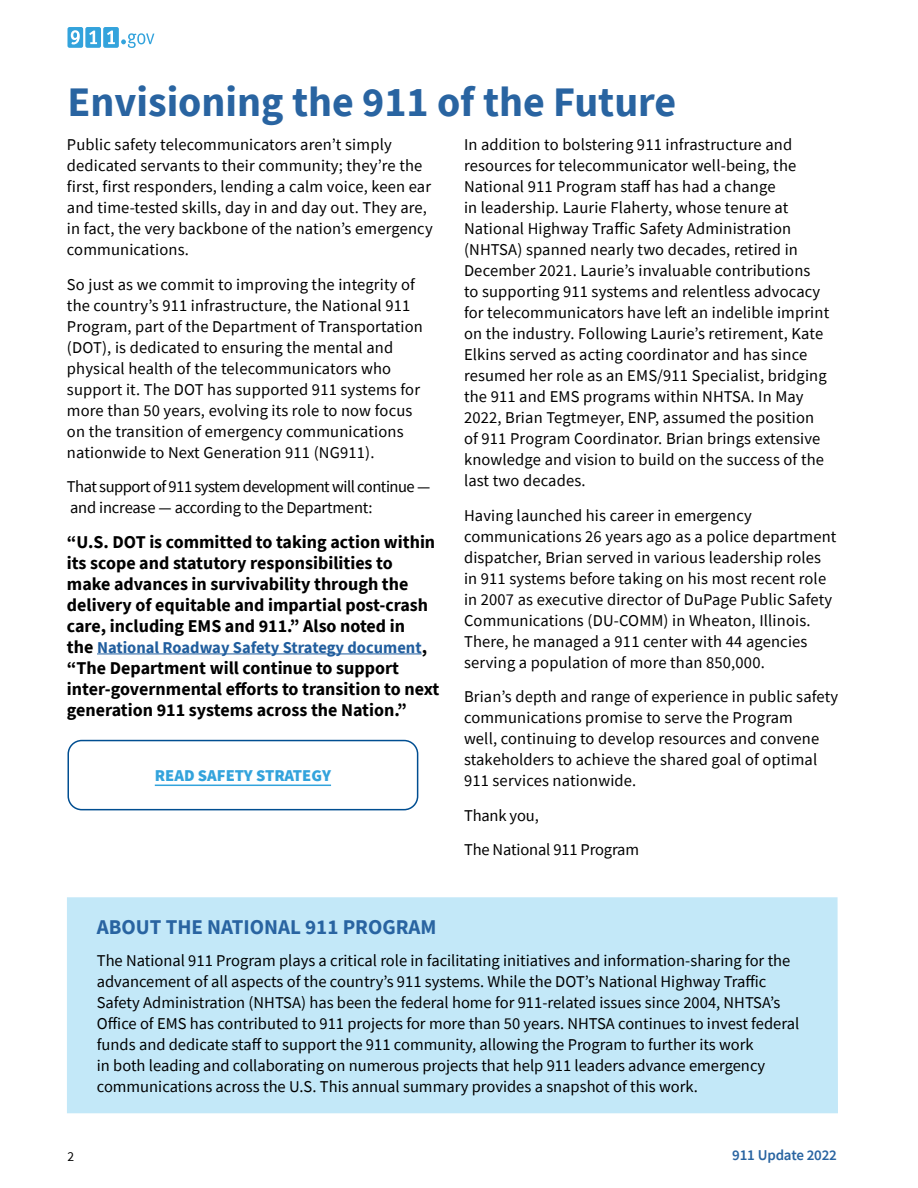
<style>
.page{position:relative;width:918px;height:1188px;background:#fff}
.page>*{position:absolute;margin:0;border:0;box-sizing:border-box;transform-origin:0 0}
.Headlines{font:700 42px "Source Sans Pro";color:#2964a1}
.t1{font:700 21px "Source Sans Pro";color:#2964a1}
.t2{font:700 18px/21px "Source Sans Pro";color:#000}
.t3{font:16.5px/21px "Source Sans Pro";letter-spacing:.01em;color:#000}
.t4{font:16.5px/21px "Source Sans Pro";letter-spacing:-.03em;color:#000}
.t5{font:700 16.5px "Source Sans Pro";color:#215e9e}
.t6{font:16.5px "Source Sans Pro";letter-spacing:-.01em;color:#000}
.Large_Button{font:900 16.5px "Source Sans Pro";color:#33a3dc}
.t7{font:600 15px "Source Sans Pro";letter-spacing:-.01em;color:#2964a1}
.t8{font:13.5px "Source Sans Pro";color:#000}
.s1{font-size:18px;color:#000}
</style>
<div class="page">
<svg style="left:67px;top:27px;width:87px;height:21px"></svg>
<div style="left:67px;top:897px;width:771px;height:216px;background:#c3e8f8"></div>
<hr style="left:97px;top:654px;width:325px;height:1px;background:#215e9e">
<hr style="left:155px;top:785px;width:176px;height:1px;background:#33a3dc">
<div style="left:68px;top:740px;width:350px;height:70px;border:2px solid #004e91;border-radius:14px"></div>
<p class="Headlines" style="left:68px;top:73px;width:610px">Envisioning the 911 of the Future</p>
<p class="t3" style="left:67px;top:134px;width:367px">Public safety telecommunicators aren’t simply dedicated servants to their community; they’re the first, first responders, lending a calm voice, keen ear and time-tested skills, day in and day out. They are, in fact, the very backbone of the nation’s emergency communications.</p>
<p class="t3" style="left:67px;top:274px;width:357px">So just as we commit to improving the integrity of the country’s 911 infrastructure, the National 911<br>Program, part of the Department of Transportation (DOT), is dedicated to ensuring the mental and physical health of the telecommunicators who support it. The DOT has supported 911 systems for more than 50 years, evolving its role to now focus on the transition of emergency communications nationwide to Next Generation 911 (NG911).</p>
<p class="t4" style="left:67px;top:476px;width:365px">That support of 911 system development will continue — and increase — according to the Department:</p>
<p class="t2" style="left:67px;top:531px;width:370px">“U.S. DOT is committed to taking action within its scope and statutory responsibilities to make advances in survivability through the delivery of equitable and impartial post-crash care, including EMS and 911.” Also noted in</p>
<p class="t5" style="left:67px;top:636px;width:362px"><span class="s1">the</span> National Roadway Safety Strategy document<span class="s1">,</span></p>
<p class="t2" style="left:67px;top:657px;width:374px">“The Department will continue to support inter-governmental efforts to transition to next generation 911 systems across the Nation.”</p>
<p class="Large_Button" style="left:155px;top:764px;width:178px">READ SAFETY STRATEGY</p>
<p class="t3" style="left:464px;top:134px;width:367px">In addition to bolstering 911 infrastructure and resources for telecommunicator well-being, the National 911 Program staff has had a change<br>in leadership. Laurie Flaherty, whose tenure at National Highway Traffic Safety Administration (NHTSA) spanned nearly two decades, retired in December 2021. Laurie’s invaluable contributions<br>to supporting 911 systems and relentless advocacy for telecommunicators have left an indelible imprint on the industry. Following Laurie’s retirement, Kate Elkins served as acting coordinator and has since resumed her role as an EMS/911 Specialist, bridging the 911 and EMS programs within NHTSA. In May 2022, Brian Tegtmeyer, ENP, assumed the position of 911 Program Coordinator. Brian brings extensive knowledge and vision to build on the success of the last two decades.</p>
<p class="t3" style="left:464px;top:505px;width:374px">Having launched his career in emergency communications 26 years ago as a police department dispatcher, Brian served in various leadership roles in 911 systems before taking on his most recent role in 2007 as executive director of DuPage Public Safety Communications (DU-COMM) in Wheaton, Illinois.<br>There, he managed a 911 center with 44 agencies serving a population of more than 850,000.</p>
<p class="t3" style="left:464px;top:686px;width:376px">Brian’s depth and range of experience in public safety communications promise to serve the Program<br>well, continuing to develop resources and convene stakeholders to achieve the shared goal of optimal 911 services nationwide.</p>
<p class="t6" style="left:464px;top:805px;width:76px">Thank you,</p>
<p class="t6" style="left:464px;top:839px;width:177px">The National 911 Program</p>
<p class="t1" style="left:97px;top:913px;width:341px">ABOUT THE NATIONAL 911 PROGRAM</p>
<p class="t3" style="left:97px;top:950px;width:704px">The National 911 Program plays a critical role in facilitating initiatives and information-sharing for the advancement of all aspects of the country’s 911 systems. While the DOT’s National Highway Traffic Safety Administration (NHTSA) has been the federal home for 911-related issues since 2004, NHTSA’s Office of EMS has contributed to 911 projects for more than 50 years. NHTSA continues to invest federal funds and dedicate staff to support the 911 community, allowing the Program to further its work<br>in both leading and collaborating on numerous projects that help 911 leaders advance emergency communications across the U.S. This annual summary provides a snapshot of this work.</p>
<p class="t8" style="left:68px;top:1148px;width:8px">2</p>
<p class="t7" style="left:732px;top:1146px;width:106px">911 Update 2022</p>
</div>
